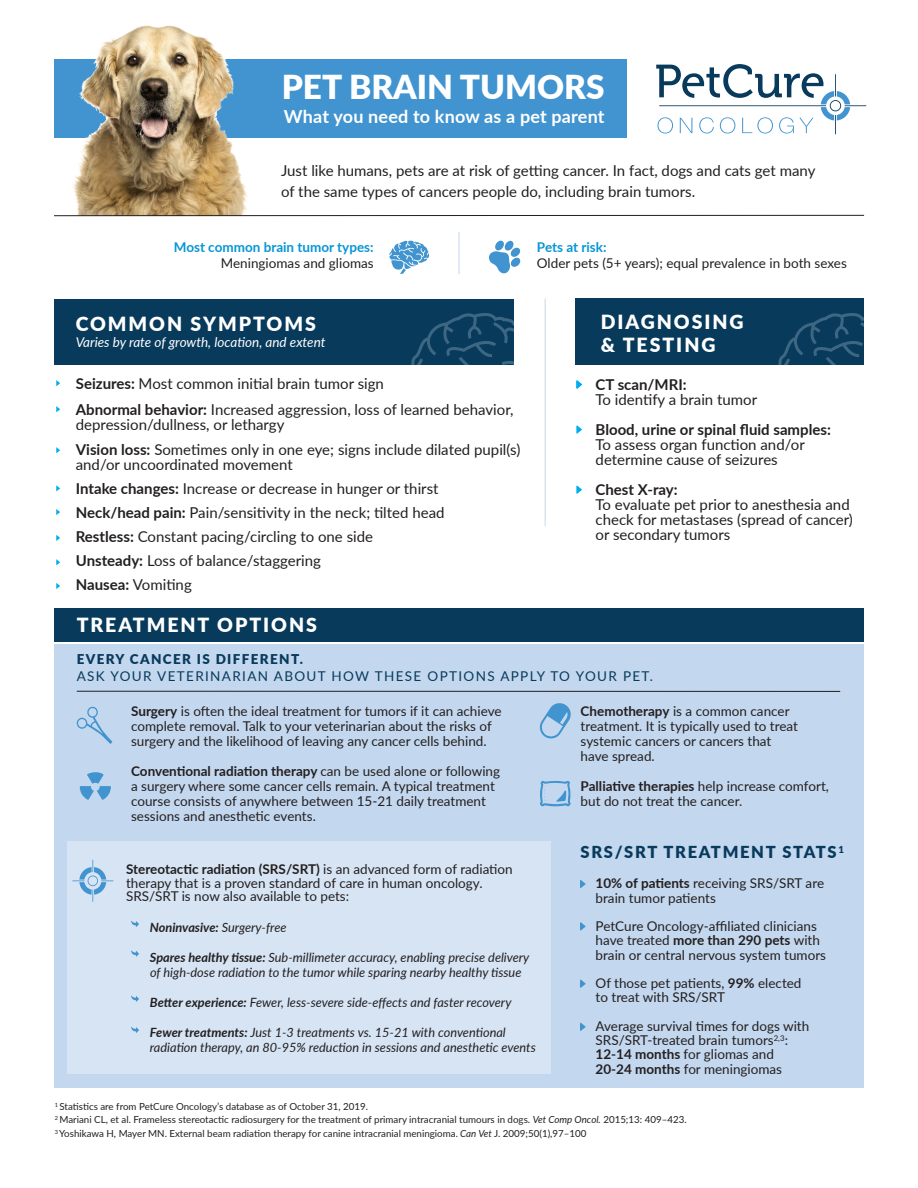
<style>
.page{position:relative;width:918px;height:1188px;background:#fff}
.page>*{position:absolute;margin:0;border:0;box-sizing:border-box;transform-origin:0 0}
.t1{font:900 33px "Lato";color:#fff}
.t2{font:900 19.5px/23.4px "Lato";letter-spacing:.1em;color:#fff}
.t3{font:700 18px "Lato";letter-spacing:.01em;color:#fff}
.t4{font:900 16.5px "Lato";letter-spacing:.1em;color:#083a5c}
.t5{font:15px/24px "Lato";color:#231f20}
.t6{font:700 15px "Lato";color:#231f20}
.t7{font:13.5px/15px "Lato";color:#231f20}
.t8{font:13.5px "Lato";letter-spacing:.1em;color:#083a5c}
.t9{font:italic 13.5px "Lato";color:#fff}
.t10{font:700 13.5px "Lato";color:#0695d6}
.t11{font:900 13.5px "Lato";letter-spacing:.1em;color:#083a5c}
.t12{font:italic 12.75px/15px "Lato";color:#231f20}
.t13{font:italic 700 12.75px "Lato";color:#231f20}
.t14{font:9.75px/13.5px "Lato";color:#231f20}
.s1{font-weight:700}
.s2{font-weight:400}
.s3{font-style:italic}
</style>
<div class="page">
<div style="left:54px;top:644px;width:810px;height:443px;background:#c3d7ee"></div>
<div style="left:67px;top:841px;width:484px;height:233px;background:#d6e4f4"></div>
<div style="left:54px;top:609px;width:810px;height:33px;background:#083a5c"></div>
<div style="left:54px;top:59px;width:572px;height:78px;background:#4194d0"></div>
<img style="left:54px;top:25px;width:208px;height:190px">
<svg style="left:656px;top:64px;width:210px;height:70px"></svg>
<svg style="left:80px;top:772px;width:31px;height:28px"></svg>
<svg style="left:539px;top:703px;width:32px;height:36px"></svg>
<svg style="left:131px;top:921px;width:8px;height:6px"></svg>
<svg style="left:131px;top:950px;width:8px;height:7px"></svg>
<svg style="left:131px;top:1027px;width:8px;height:6px"></svg>
<svg style="left:131px;top:996px;width:8px;height:6px"></svg>
<svg style="left:580px;top:880px;width:6px;height:8px"></svg>
<svg style="left:580px;top:922px;width:6px;height:9px"></svg>
<svg style="left:580px;top:979px;width:6px;height:9px"></svg>
<svg style="left:580px;top:1023px;width:6px;height:8px"></svg>
<div style="left:54px;top:299px;width:460px;height:66px;background:#083a5c"></div>
<svg style="left:56px;top:380px;width:4px;height:6px"></svg>
<svg style="left:56px;top:406px;width:4px;height:6px"></svg>
<svg style="left:56px;top:447px;width:4px;height:6px"></svg>
<svg style="left:56px;top:485px;width:4px;height:7px"></svg>
<svg style="left:56px;top:509px;width:4px;height:6px"></svg>
<svg style="left:56px;top:535px;width:4px;height:6px"></svg>
<svg style="left:56px;top:559px;width:4px;height:6px"></svg>
<svg style="left:56px;top:583px;width:4px;height:6px"></svg>
<svg style="left:411px;top:313px;width:103px;height:51px"></svg>
<div style="left:575px;top:299px;width:289px;height:66px;background:#083a5c"></div>
<svg style="left:576px;top:425px;width:6px;height:9px"></svg>
<svg style="left:576px;top:380px;width:6px;height:9px"></svg>
<svg style="left:576px;top:485px;width:6px;height:9px"></svg>
<svg style="left:778px;top:313px;width:86px;height:52px"></svg>
<svg style="left:488px;top:241px;width:33px;height:33px"></svg>
<svg style="left:389px;top:240px;width:40px;height:34px"></svg>
<svg style="left:72px;top:860px;width:41px;height:42px"></svg>
<svg style="left:540px;top:781px;width:31px;height:26px"></svg>
<hr style="left:54px;top:215px;width:810px;height:1px;background:#231f20">
<hr style="left:459px;top:232px;width:1px;height:42px;background:#c3d7ee">
<hr style="left:545px;top:299px;width:1px;height:227px;background:#c3d7ee">
<hr style="left:77px;top:691px;width:763px;height:1px;background:#231f20">
<svg style="left:77px;top:706px;width:35px;height:38px"></svg>
<h1 class="t1" style="left:282px;top:62px;width:324px">PET BRAIN TUMORS</h1>
<h3 class="t3" style="left:284px;top:103px;width:322px">What you need to know as a pet parent</h3>
<p class="t5" style="left:281px;top:160px;width:536px;line-height:21px">Just like humans, pets are at risk of getting cancer. In fact, dogs and cats get many of the same types of cancers people do, including brain tumors.</p>
<p class="t10" style="left:174px;top:237px;width:201px">Most common brain tumor types:</p>
<p class="t7" style="left:221px;top:255px;width:154px">Meningiomas and gliomas</p>
<h2 class="t2" style="left:76px;top:311px;width:242px">COMMON SYMPTOMS</h2>
<p class="t9" style="left:76px;top:332px;width:251px">Varies by rate of growth, location, and extent</p>
<p class="t5" style="left:76px;top:370px;width:439px;line-height:25.5px"><span class="s1">Seizures:</span> Most common initial brain tumor sign<br><span class="s1">Abnormal behavior:</span> Increased aggression, loss of learned behavior,</p>
<p class="t5" style="left:76px;top:411px;width:446px;line-height:25.5px">depression/dullness, or lethargy<br><span class="s1">Vision loss:</span> Sometimes only in one eye; signs include dilated pupil(s)</p>
<p class="t5" style="left:76px;top:452px;width:370px">and/or uncoordinated movement<br><span class="s1">Intake changes:</span> Increase or decrease in hunger or thirst <span class="s1">Neck/head pain:</span> Pain/sensitivity in the neck; tilted head <span class="s1">Restless:</span> Constant pacing/circling to one side<br><span class="s1">Unsteady:</span> Loss of balance/staggering<br><span class="s1">Nausea:</span> Vomiting</p>
<h2 class="t2" style="left:77px;top:612px;width:242px">TREATMENT OPTIONS</h2>
<p class="t10" style="left:537px;top:237px;width:71px">Pets at risk:</p>
<p class="t7" style="left:537px;top:255px;width:311px">Older pets (5+ years); equal prevalence in both sexes</p>
<h2 class="t2" style="left:601px;top:309px;width:145px">DIAGNOSING &amp; TESTING</h2>
<p class="t6" style="left:596px;top:374px;width:93px">CT scan/MRI:</p>
<p class="t5" style="left:596px;top:387px;width:163px">To identify a brain tumor</p>
<p class="t6" style="left:596px;top:419px;width:237px">Blood, urine or spinal fluid samples:</p>
<p class="t5" style="left:596px;top:437px;width:211px;line-height:15px">To assess organ function and/or determine cause of seizures</p>
<p class="t6" style="left:596px;top:479px;width:84px">Chest X-ray:</p>
<p class="t5" style="left:596px;top:497px;width:259px;line-height:15px">To evaluate pet prior to anesthesia and check for metastases (spread of cancer) or secondary tumors</p>
<p class="t11" style="left:77px;top:649px;width:228px">EVERY CANCER IS DIFFERENT.</p>
<p class="t8" style="left:77px;top:666px;width:578px">ASK YOUR VETERINARIAN ABOUT HOW THESE OPTIONS APPLY TO YOUR PET.</p>
<p class="t7" style="left:131px;top:703px;width:372px"><span class="s1">Surgery</span> is often the ideal treatment for tumors if it can achieve complete removal. Talk to your veterinarian about the risks of surgery and the likelihood of leaving any cancer cells behind.</p>
<p class="t7" style="left:131px;top:763px;width:371px"><span class="s1">Conventional radiation therapy</span> can be used alone or following a surgery where some cancer cells remain. A typical treatment course consists of anywhere between 15-21 daily treatment sessions and anesthetic events.</p>
<p class="t7" style="left:126px;top:862px;width:388px;line-height:13.5px"><span class="s1">Stereotactic radiation (SRS/SRT)</span> is an advanced form of radiation therapy that is a proven standard of care in human oncology.<br>SRS/SRT is now also available to pets:</p>
<p class="t13" style="left:150px;top:918px;width:138px">Noninvasive: <span class="s2">Surgery-free</span></p>
<p class="t12" style="left:150px;top:950px;width:381px"><span class="s1">Spares healthy tissue:</span> Sub-millimeter accuracy, enabling precise delivery of high-dose radiation to the tumor while sparing nearby healthy tissue</p>
<p class="t12" style="left:150px;top:995px;width:363px"><span class="s1">Better experience:</span> Fewer, less-severe side-effects and faster recovery</p>
<p class="t12" style="left:150px;top:1025px;width:387px"><span class="s1">Fewer treatments:</span> Just 1-3 treatments vs. 15-21 with conventional radiation therapy, an 80-95% reduction in sessions and anesthetic events</p>
<p class="t7" style="left:581px;top:703px;width:219px"><span class="s1">Chemotherapy</span> is a common cancer treatment. It is typically used to treat systemic cancers or cancers that have spread.</p>
<p class="t7" style="left:581px;top:778px;width:250px"><span class="s1">Palliative therapies</span> help increase comfort, but do not treat the cancer.</p>
<p class="t4" style="left:581px;top:840px;width:265px">SRS/SRT TREATMENT STATS<sup>1</sup></p>
<p class="t7" style="left:596px;top:876px;width:230px;line-height:14.2px"><span class="s1">10% of patients</span> receiving SRS/SRT are brain tumor patients</p>
<p class="t7" style="left:596px;top:919px;width:232px;line-height:14.2px">PetCure Oncology-affiliated clinicians have treated <span class="s1">more than 290 pets</span> with brain or central nervous system tumors</p>
<p class="t7" style="left:596px;top:976px;width:207px;line-height:14.2px">Of those pet patients, <span class="s1">99%</span> elected to treat with SRS/SRT</p>
<p class="t7" style="left:596px;top:1018px;width:215px;line-height:14.2px">Average survival times for dogs with<br>SRS/SRT-treated brain tumors<sup>2,3</sup>:<br><span class="s1">12-14 months</span> for gliomas and<br><span class="s1">20-24 months</span> for meningiomas</p>
<p class="t14" style="left:55px;top:1099px;width:633px"><sup>1</sup> Statistics are from PetCure Oncology’s database as of October 31, 2019.<br><sup>2</sup> Mariani CL, et al. Frameless stereotactic radiosurgery for the treatment of primary intracranial tumours in dogs. <span class="s3">Vet Comp Oncol.</span> 2015;13: 409–423.<br><sup>3</sup> Yoshikawa H, Mayer MN. External beam radiation therapy for canine intracranial meningioma. <span class="s3">Can Vet</span> J. 2009;50(1),97–100</p>
</div>
